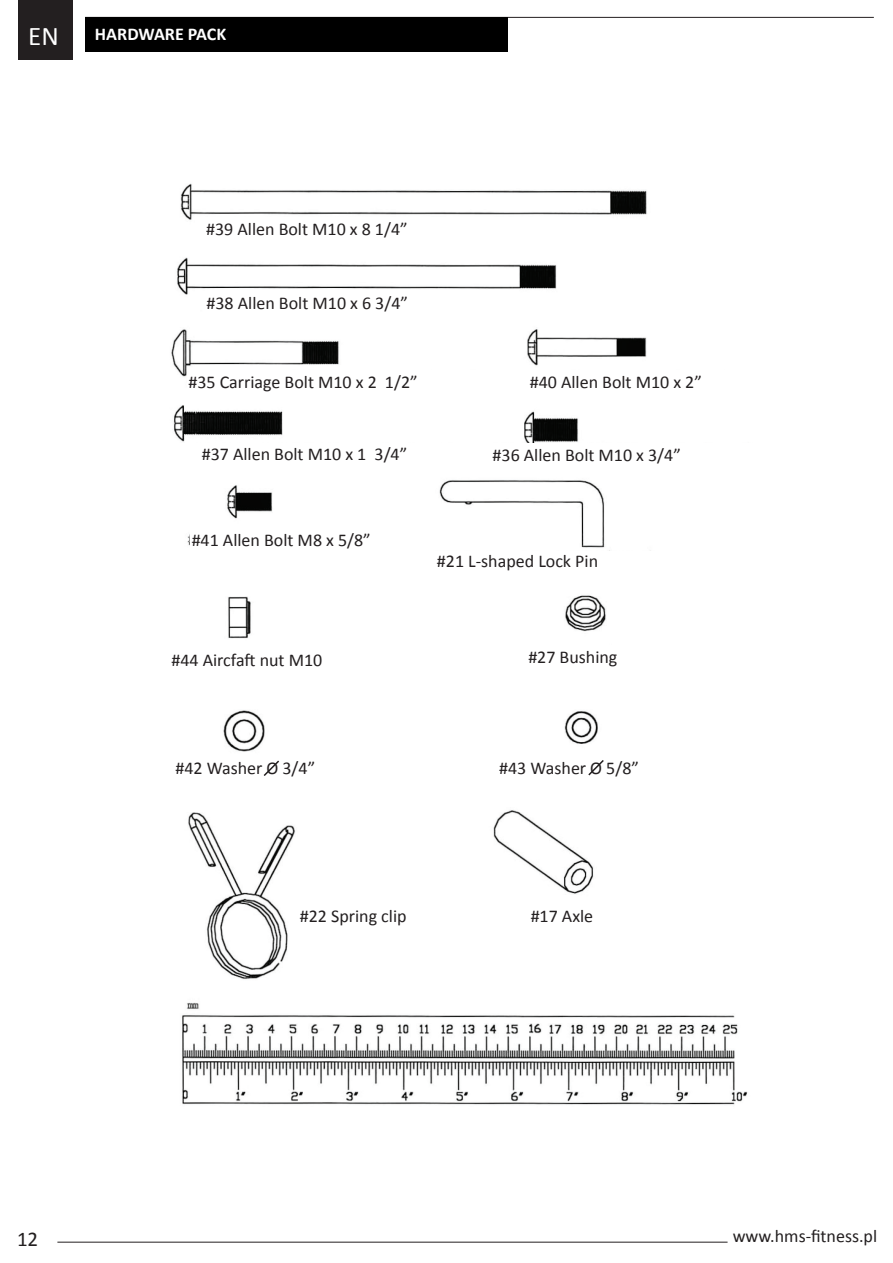
<style>
.page{position:relative;width:893px;height:1263px;background:#fff}
.page>*{position:absolute;margin:0;border:0;box-sizing:border-box;transform-origin:0 0}
.t1{font:27px "Calibri";color:#fff}
.t2{font:21px "Calibri";color:#231f20}
.t3{font:18px "Calibri";color:#231f20}
.t4{font:700 18px "Calibri";color:#fff}
</style>
<div class="page">
<div style="left:18px;top:0;width:55px;height:60px;background:#231f20"></div>
<hr style="left:57px;top:1242px;width:671px;height:1px;background:#231f20">
<hr style="left:85px;top:17px;width:789px;height:1px;background:#231f20">
<div style="left:85px;top:18px;width:422px;height:34px;background:#000"></div>
<img style="left:171px;top:183px;width:577px;height:922px">
<div style="left:205px;top:217px;width:311px;height:30px;background:#fff"></div>
<div style="left:205px;top:291px;width:311px;height:30px;background:#fff"></div>
<div style="left:187px;top:370px;width:606px;height:31px;background:#fff"></div>
<div style="left:179px;top:444px;width:600px;height:30px;background:#fff"></div>
<div style="left:190px;top:528px;width:245px;height:41px;background:#fff"></div>
<div style="left:425px;top:551px;width:245px;height:42px;background:#fff"></div>
<div style="left:170px;top:648px;width:245px;height:41px;background:#fff"></div>
<div style="left:477px;top:646px;width:245px;height:41px;background:#fff"></div>
<div style="left:144px;top:756px;width:555px;height:42px;background:#fff"></div>
<svg style="left:263px;top:760px;width:16px;height:16px"></svg>
<svg style="left:588px;top:760px;width:16px;height:16px"></svg>
<div style="left:298px;top:904px;width:337px;height:41px;background:#fff"></div>
<h1 class="t1" style="left:28px;top:19px;width:32px">EN</h1>
<p class="t4" style="left:95px;top:22px;width:133px">HARDWARE PACK</p>
<p class="t3" style="left:206px;top:218px;width:203px">#39 Allen Bolt M10 x 8 1/4”</p>
<p class="t3" style="left:207px;top:291px;width:203px">#38 Allen Bolt M10 x 6 3/4”</p>
<p class="t3" style="left:188px;top:371px;width:231px">#35 Carriage Bolt M10 x 2 1/2”</p>
<p class="t3" style="left:530px;top:371px;width:174px">#40 Allen Bolt M10 x 2”</p>
<p class="t3" style="left:202px;top:443px;width:207px">#37 Allen Bolt M10 x 1 3/4”</p>
<p class="t3" style="left:493px;top:444px;width:190px">#36 Allen Bolt M10 x 3/4”</p>
<p class="t3" style="left:192px;top:528px;width:181px">#41 Allen Bolt M8 x 5/8”</p>
<p class="t3" style="left:437px;top:549px;width:163px">#21 L-shaped Lock Pin</p>
<p class="t3" style="left:171px;top:648px;width:152px">#44 Aircfaft nut M10</p>
<p class="t3" style="left:528px;top:646px;width:91px">#27 Bushing</p>
<p class="t3" style="left:175px;top:757px;width:141px">#42 Washer O 3/4”</p>
<p class="t3" style="left:499px;top:756px;width:141px">#43 Washer O 5/8”</p>
<p class="t3" style="left:300px;top:905px;width:108px">#22 Spring clip</p>
<p class="t3" style="left:531px;top:904px;width:64px">#17 Axle</p>
<p class="t2" style="left:17px;top:1226px;width:23px">12</p>
<p class="t3" style="left:733px;top:1225px;width:146px">www.hms-fitness.pl</p>
</div>
